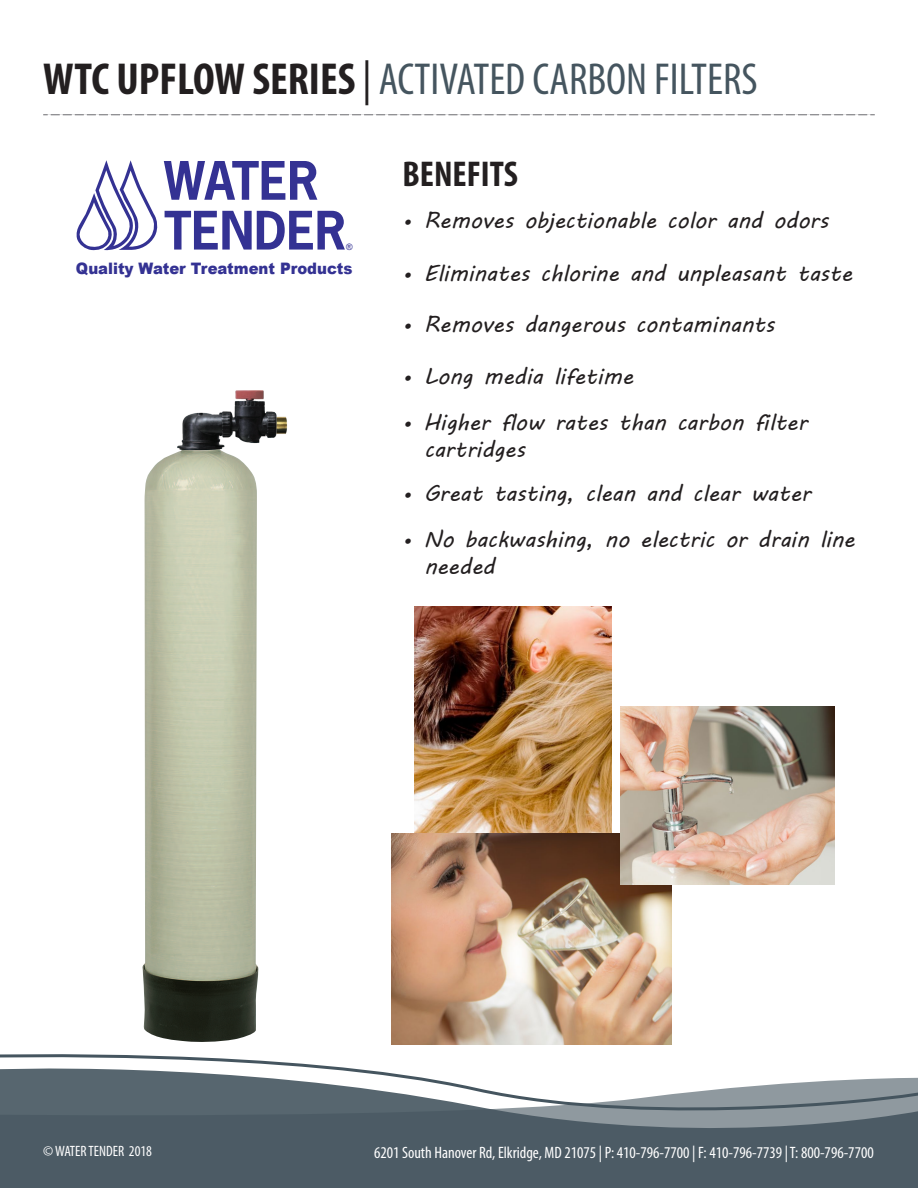
<style>
.page{position:relative;width:918px;height:1188px;background:#fff}
.page>*{position:absolute;margin:0;border:0;box-sizing:border-box;transform-origin:0 0}
.t1{font:condensed 45px "Myriad Pro";color:#45555f}
.t2{font:700 condensed 36px "Myriad Pro";color:#231f20}
.t3{font:22.5px/27px "MV Boli";color:#231f20}
.t4{font:condensed 16.5px "Myriad Pro";color:#fff}
.t5{font:900 15.75px "Arial";color:#343293;scale:.94 1}
.t6{font:condensed 15px "Myriad Pro";color:#fff}
.t7{font:8.85px "Arial";color:#343293}
.s1{font-weight:700;color:#231f20}
.s2{color:#231f20}
</style>
<div class="page">
<div style="left:0;top:1133px;width:918px;height:55px;background:#4c5b65"></div>
<svg style="left:0;top:1054px;width:918px;height:79px"></svg>
<img style="left:414px;top:607px;width:197px;height:226px">
<svg style="left:43px;top:114px;width:832px;height:1px"></svg>
<svg style="left:164px;top:161px;width:153px;height:39px"></svg>
<svg style="left:165px;top:211px;width:180px;height:39px"></svg>
<svg style="left:76px;top:160px;width:82px;height:91px"></svg>
<img style="left:391px;top:833px;width:281px;height:211px">
<img style="left:621px;top:706px;width:213px;height:178px">
<img style="left:142px;top:456px;width:116px;height:586px">
<img style="left:168px;top:390px;width:120px;height:73px">
<h1 class="t1" style="left:43px;top:52px;width:716px"><span class="s1">WTC UPFLOW SERIES</span> <span class="s2">|</span> ACTIVATED CARBON FILTERS</h1>
<p class="t7" style="left:346px;top:242px;width:8px">®</p>
<p class="t5" style="left:76px;top:257px;width:296px">Quality Water Treatment Products</p>
<h2 class="t2" style="left:403px;top:152px;width:117px">BENEFITS</h2>
<p class="t3" style="left:403px;top:206px;width:427px">• Removes objectionable color and odors</p>
<p class="t3" style="left:403px;top:260px;width:451px">• Eliminates chlorine and unpleasant taste</p>
<p class="t3" style="left:403px;top:310px;width:374px">• Removes dangerous contaminants</p>
<p class="t3" style="left:403px;top:362px;width:232px">• Long media lifetime</p>
<p class="t3" style="left:424px;top:408px;width:384px;text-indent:-22px">• Higher flow rates than carbon filter cartridges</p>
<p class="t3" style="left:403px;top:480px;width:410px">• Great tasting, clean and clear water</p>
<p class="t3" style="left:424px;top:525px;width:432px;text-indent:-22px">• No backwashing, no electric or drain line needed</p>
<p class="t6" style="left:43px;top:1142px;width:110px">© WATER TENDER 2018</p>
<p class="t4" style="left:374px;top:1143px;width:501px">6201 South Hanover Rd, Elkridge, MD 21075 | P: 410-796-7700 | F: 410-796-7739 | T: 800-796-7700</p>
</div>
